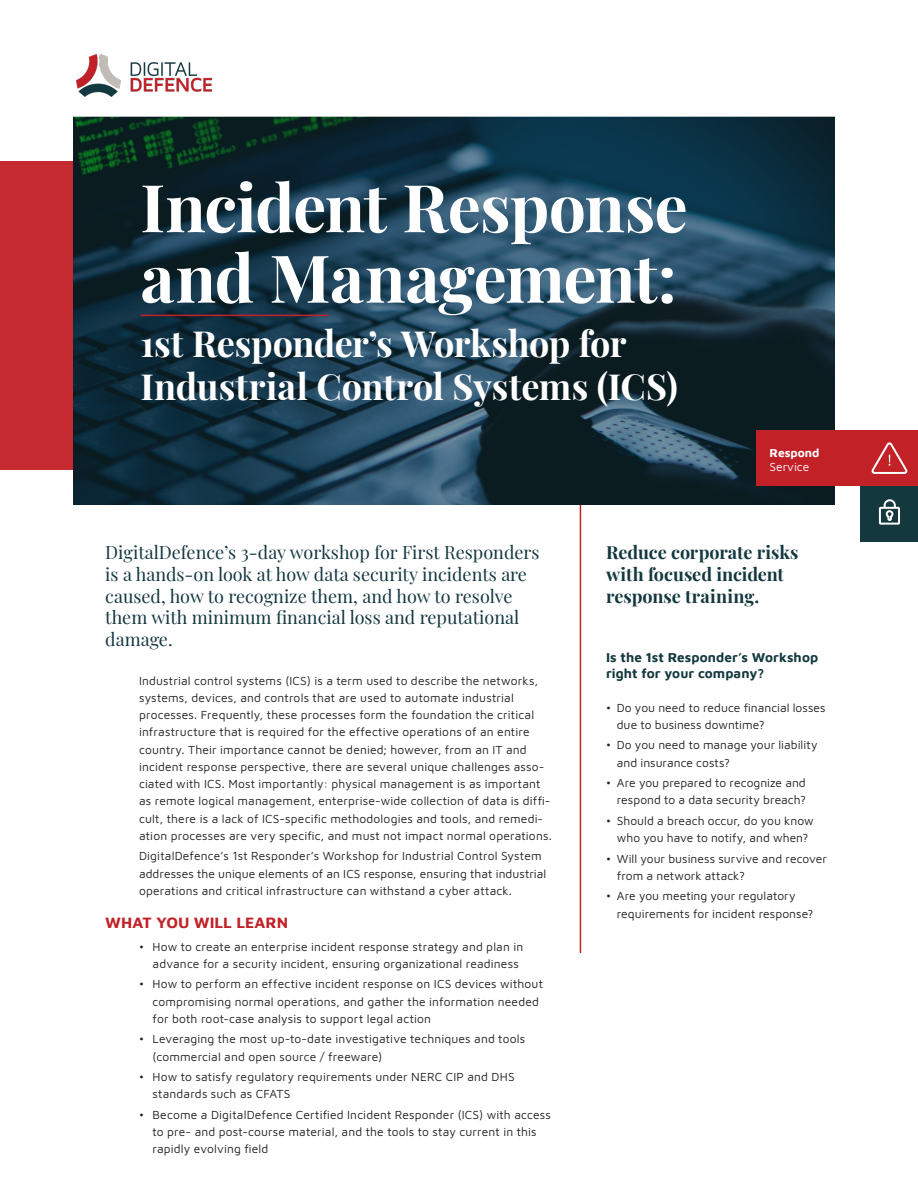
<style>
.page{position:relative;width:918px;height:1188px;background:#fff}
.page>*{position:absolute;margin:0;border:0;box-sizing:border-box;transform-origin:0 0}
.t1{font:700 66px/70.5px "Playfair Display";letter-spacing:-.015em;color:#fff}
.t2{font:700 36px/43.2px "Playfair Display";letter-spacing:-.005em;color:#fff}
.Pull{font:18px/21.6px "Playfair Display";color:#143840}
.Sidebar_Heading{font:700 18px/21.6px "Playfair Display";color:#13383e}
.Header_1{font:700 15.75px "Maven Pro";color:#c12127}
.Sidebar_Heading_2{font:700 13.5px/16.2px "Maven Pro";letter-spacing:.005em;color:#13383e}
.Body{font:12px/17.2px "Maven Pro";letter-spacing:.015em;color:#231f20}
.t3{font:700 12px/14.4px "Maven Pro";color:#fff}
.s1{font-weight:400}
</style>
<div class="page">
<hr style="left:580px;top:474px;width:1px;height:479px;background:#c12127">
<div style="left:0;top:161px;width:90px;height:309px;background:#c42a2f"></div>
<img style="left:73px;top:117px;width:762px;height:387px">
<div style="left:756px;top:430px;width:162px;height:56px;background:#c12127"></div>
<img style="left:77px;top:54px;width:135px;height:42px">
<svg style="left:871px;top:442px;width:37px;height:32px"></svg>
<div style="left:860px;top:486px;width:58px;height:56px;background:#13383e"></div>
<svg style="left:878px;top:499px;width:22px;height:26px"></svg>
<hr style="left:141px;top:315px;width:188px;height:1px;background:#c12127">
<p class="t1" style="left:140px;top:167px;width:549px">Incident Response and Management:</p>
<p class="t2" style="left:140px;top:319px;width:539px">1st Responder’s Workshop for<br>Industrial Control Systems (ICS)</p>
<p class="t3" style="left:770px;top:445px;width:51px">Respond<br><span class="s1">Service</span></p>
<p class="Pull" style="left:105px;top:540px;width:436px">DigitalDefence’s 3-day workshop for First Responders is a hands-on look at how data security incidents are caused, how to recognize them, and how to resolve them with minimum financial loss and reputational damage.</p>
<p class="Body" style="left:139px;top:671px;width:414px">Industrial control systems (ICS) is a term used to describe the networks, systems, devices, and controls that are used to automate industrial processes. Frequently, these processes form the foundation the critical infrastructure that is required for the effective operations of an entire country. Their importance cannot be denied; however, from an IT and incident response perspective, there are several unique challenges asso&shy;ciated with ICS. Most importantly: physical management is as important as remote logical management, enterprise-wide collection of data is diffi&shy;cult, there is a lack of ICS-specific methodologies and tools, and remedi&shy;ation processes are very specific, and must not impact normal operations.</p>
<p class="Body" style="left:139px;top:847px;width:409px">DigitalDefence’s 1st Responder’s Workshop for Industrial Control System addresses the unique elements of an ICS response, ensuring that industrial operations and critical infrastructure can withstand a cyber attack.</p>
<p class="Header_1" style="left:105px;top:911px;width:184px">WHAT YOU WILL LEARN</p>
<p class="Body" style="left:153px;top:937px;width:372px;text-indent:-14px">• How to create an enterprise incident response strategy and plan in advance for a security incident, ensuring organizational readiness</p>
<p class="Body" style="left:153px;top:975px;width:392px;text-indent:-14px">• How to perform an effective incident response on ICS devices without compromising normal operations, and gather the information needed for both root-case analysis to support legal action</p>
<p class="Body" style="left:153px;top:1030px;width:374px;text-indent:-14px">• Leveraging the most up-to-date investigative techniques and tools (commercial and open source / freeware)</p>
<p class="Body" style="left:153px;top:1068px;width:364px;text-indent:-14px">• How to satisfy regulatory requirements under NERC CIP and DHS standards such as CFATS</p>
<p class="Body" style="left:153px;top:1105px;width:400px;text-indent:-14px">• Become a DigitalDefence Certified Incident Responder (ICS) with access to pre- and post-course material, and the tools to stay current in this rapidly evolving field</p>
<p class="Sidebar_Heading" style="left:606px;top:540px;width:194px">Reduce corporate risks with focused incident response training.</p>
<p class="Sidebar_Heading_2" style="left:606px;top:648px;width:214px">Is the 1st Responder’s Workshop right for your company?</p>
<p class="Body" style="left:617px;top:698px;width:210px;text-indent:-11px">• Do you need to reduce financial losses due to business downtime?</p>
<p class="Body" style="left:617px;top:736px;width:202px;text-indent:-11px">• Do you need to manage your liability and insurance costs?</p>
<p class="Body" style="left:606px;top:774px;width:201px;text-align:right">• Are you prepared to recognize and respond to a data security breach?</p>
<p class="Body" style="left:606px;top:811px;width:209px;text-align:center">• Should a breach occur, do you know who you have to notify, and when?</p>
<p class="Body" style="left:617px;top:849px;width:212px;text-indent:-11px">• Will your business survive and recover from a network attack?</p>
<p class="Body" style="left:617px;top:887px;width:198px;text-indent:-11px">• Are you meeting your regulatory requirements for incident response?</p>
</div>
